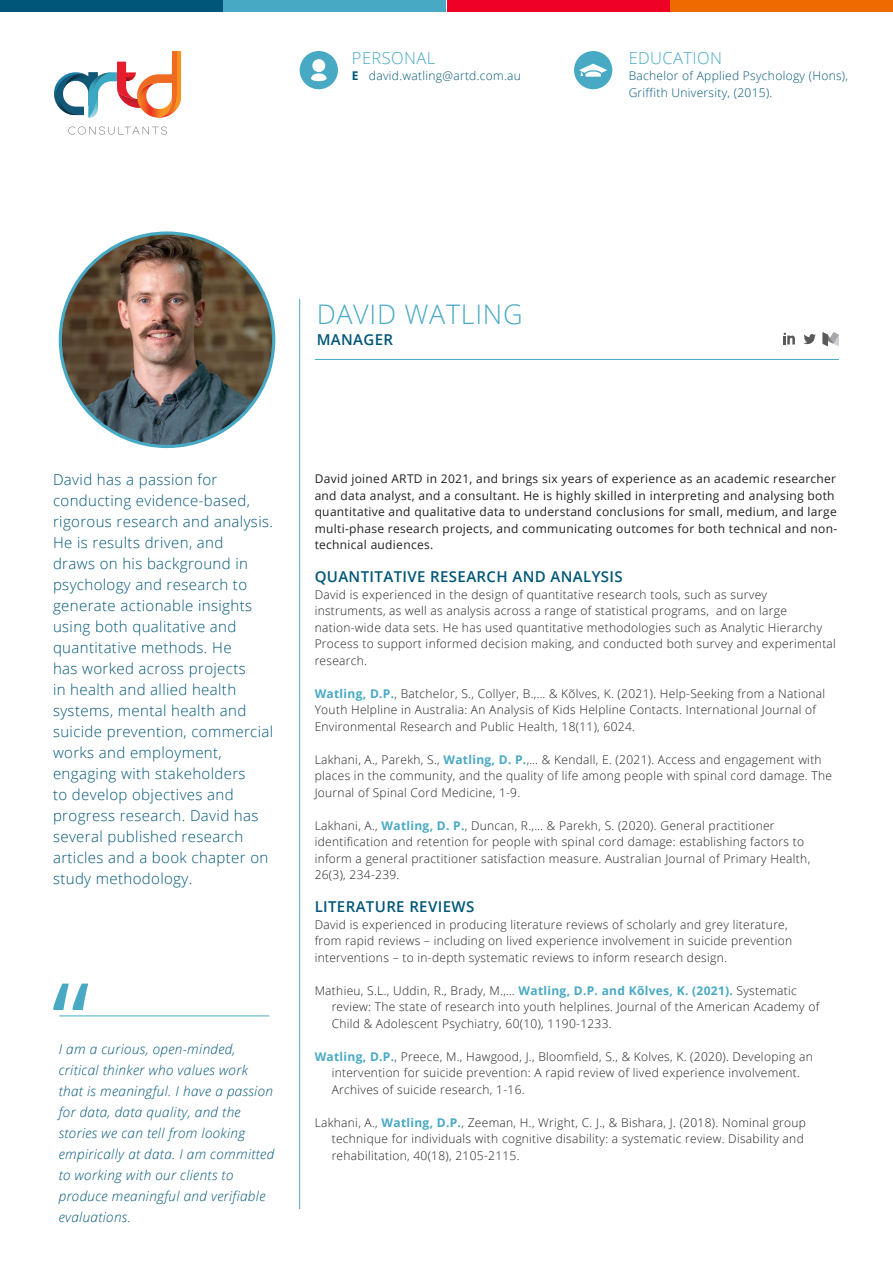
<style>
.page{position:relative;width:893px;height:1263px;background:#fff}
.page>*{position:absolute;margin:0;border:0;box-sizing:border-box;transform-origin:0 0}
.t1{font:108px "Open Sans";color:#48a9c5}
.t2{font:300 27px "Open Sans";letter-spacing:.025em;color:#48a9c5}
.PERSONAL_EDUCATION{font:300 16.5px "Open Sans";letter-spacing:.025em;color:#48a9c5}
.DESCRIPTION{font:300 15px/21px "Open Sans";letter-spacing:.025em;color:#005677}
._1_COLUMN_ARROW_BODY{font:600 15px "Open Sans";letter-spacing:.025em;color:#005677}
.QUOTE{font:italic 300 13.5px/21px "Open Sans";letter-spacing:.025em;color:#005677}
._1_COLUMN_ARROW_BODY-2{font:300 12px/16.5px "Open Sans";letter-spacing:.025em;color:#231f20}
._1_COLUMN_ARROW_BODY-3{font:12px/16.5px "Open Sans";letter-spacing:.025em;color:#231f20}
.PERSONAL_EDUCATION-2{font:300 12px/16.5px "Open Sans";letter-spacing:.025em;color:#005677}
.s1{font-weight:700}
.s2{font-weight:700;color:#48a9c5}
</style>
<div class="page">
<svg style="left:68px;top:127px;width:99px;height:8px"></svg>
<svg style="left:54px;top:51px;width:127px;height:67px"></svg>
<img style="left:60px;top:233px;width:214px;height:213px;border-radius:107px">
<div style="left:300px;top:51px;width:38px;height:38px;background:#48a9c5;border-radius:50%"></div>
<svg style="left:311px;top:59px;width:16px;height:22px"></svg>
<div style="left:574px;top:51px;width:38px;height:38px;background:#48a9c5;border-radius:50%"></div>
<svg style="left:579px;top:64px;width:28px;height:13px"></svg>
<svg style="left:804px;top:334px;width:12px;height:10px"></svg>
<svg style="left:783px;top:333px;width:12px;height:11px"></svg>
<svg style="left:822px;top:332px;width:17px;height:14px"></svg>
<hr style="left:315px;top:359px;width:524px;height:1px;background:#48a9c5">
<hr style="left:299px;top:299px;width:1px;height:910px;background:#48a9c5">
<div style="left:671px;top:0;width:222px;height:12px;background:#ef6a00"></div>
<div style="left:447px;top:0;width:222px;height:12px;background:#ef0027"></div>
<div style="left:0;top:0;width:222px;height:12px;background:#005677"></div>
<div style="left:224px;top:0;width:222px;height:12px;background:#48a9c5"></div>
<hr style="left:59px;top:1016px;width:210px;height:1px;background:#48a9c5">
<p class="PERSONAL_EDUCATION" style="left:352px;top:46px;width:85px">PERSONAL</p>
<p class="PERSONAL_EDUCATION-2" style="left:352px;top:67px;width:171px"><span class="s1">E</span> david.watling@artd.com.au</p>
<p class="PERSONAL_EDUCATION" style="left:629px;top:46px;width:95px">EDUCATION</p>
<p class="PERSONAL_EDUCATION-2" style="left:629px;top:67px;width:221px">Bachelor of Applied Psychology (Hons),<br>Griffith University, (2015).</p>
<p class="t2" style="left:317px;top:295px;width:207px">DAVID WATLING</p>
<p class="_1_COLUMN_ARROW_BODY" style="left:317px;top:329px;width:78px">MANAGER</p>
<p class="DESCRIPTION" style="left:53px;top:469px;width:222px">David has a passion for conducting evidence-based, rigorous research and analysis.<br>He is results driven, and<br>draws on his background in psychology and research to generate actionable insights using both qualitative and quantitative methods. He<br>has worked across projects<br>in health and allied health systems, mental health and suicide prevention, commercial works and employment, engaging with stakeholders<br>to develop objectives and progress research. David has several published research articles and a book chapter on study methodology.</p>
<p class="t1" style="left:52px;top:947px;width:39px">“</p>
<p class="QUOTE" style="left:59px;top:1038px;width:217px">I am a curious, open-minded, critical thinker who values work that is meaningful. I have a passion for data, data quality, and the stories we can tell from looking empirically at data. I am committed to working with our clients to produce meaningful and verifiable evaluations.</p>
<p class="_1_COLUMN_ARROW_BODY-3" style="left:315px;top:470px;width:524px">David joined ARTD in 2021, and brings six years of experience as an academic researcher and data analyst, and a consultant. He is highly skilled in interpreting and analysing both quantitative and qualitative data to understand conclusions for small, medium, and large multi-phase research projects, and communicating outcomes for both technical and non&shy;technical audiences.</p>
<p class="_1_COLUMN_ARROW_BODY" style="left:315px;top:566px;width:310px">QUANTITATIVE RESEARCH AND ANALYSIS</p>
<p class="_1_COLUMN_ARROW_BODY-2" style="left:315px;top:586px;width:523px">David is experienced in the design of quantitative research tools, such as survey instruments, as well as analysis across a range of statistical programs, and on large nation-wide data sets. He has used quantitative methodologies such as Analytic Hierarchy Process to support informed decision making, and conducted both survey and experimental research.</p>
<p class="_1_COLUMN_ARROW_BODY-2" style="left:315px;top:685px;width:512px"><span class="s2">Watling, D.P.</span>, Batchelor, S., Collyer, B.,… &amp; Kõlves, K. (2021). Help-Seeking from a National<br>Youth Helpline in Australia: An Analysis of Kids Helpline Contacts. International Journal of<br>Environmental Research and Public Health, 18(11), 6024.</p>
<p class="_1_COLUMN_ARROW_BODY-2" style="left:315px;top:751px;width:519px">Lakhani, A., Parekh, S., <span class="s2">Watling, D. P.</span>,… &amp; Kendall, E. (2021). Access and engagement with places in the community, and the quality of life among people with spinal cord damage. The<br>Journal of Spinal Cord Medicine, 1-9.</p>
<p class="_1_COLUMN_ARROW_BODY-2" style="left:315px;top:817px;width:497px">Lakhani, A., <span class="s2">Watling, D. P.</span>, Duncan, R.,… &amp; Parekh, S. (2020). General practitioner identification and retention for people with spinal cord damage: establishing factors to inform a general practitioner satisfaction measure. Australian Journal of Primary Health, 26(3), 234-239.</p>
<p class="_1_COLUMN_ARROW_BODY" style="left:315px;top:896px;width:161px">LITERATURE REVIEWS</p>
<p class="_1_COLUMN_ARROW_BODY-2" style="left:315px;top:916px;width:475px">David is experienced in producing literature reviews of scholarly and grey literature,</p>
<p class="_1_COLUMN_ARROW_BODY-2" style="left:315px;top:932px;width:479px">from rapid reviews – including on lived experience involvement in suicide prevention</p>
<p class="_1_COLUMN_ARROW_BODY-2" style="left:315px;top:949px;width:414px">interventions – to in-depth systematic reviews to inform research design.</p>
<p class="_1_COLUMN_ARROW_BODY-2" style="left:332px;top:982px;width:489px;text-indent:-17px">Mathieu, S.L., Uddin, R., Brady, M.,… <span class="s2">Watling, D.P. and Kõlves, K. (2021).</span> Systematic review: The state of research into youth helplines. Journal of the American Academy of<br>Child &amp; Adolescent Psychiatry, 60(10), 1190-1233.</p>
<p class="_1_COLUMN_ARROW_BODY-2" style="left:332px;top:1048px;width:483px;text-indent:-17px"><span class="s2">Watling, D.P.</span>, Preece, M., Hawgood, J., Bloomfield, S., &amp; Kolves, K. (2020). Developing an intervention for suicide prevention: A rapid review of lived experience involvement.<br>Archives of suicide research, 1-16.</p>
<p class="_1_COLUMN_ARROW_BODY-2" style="left:332px;top:1114px;width:476px;text-indent:-17px">Lakhani, A., <span class="s2">Watling, D.P.</span>, Zeeman, H., Wright, C. J., &amp; Bishara, J. (2018). Nominal group technique for individuals with cognitive disability: a systematic review. Disability and rehabilitation, 40(18), 2105-2115.</p>
</div>
